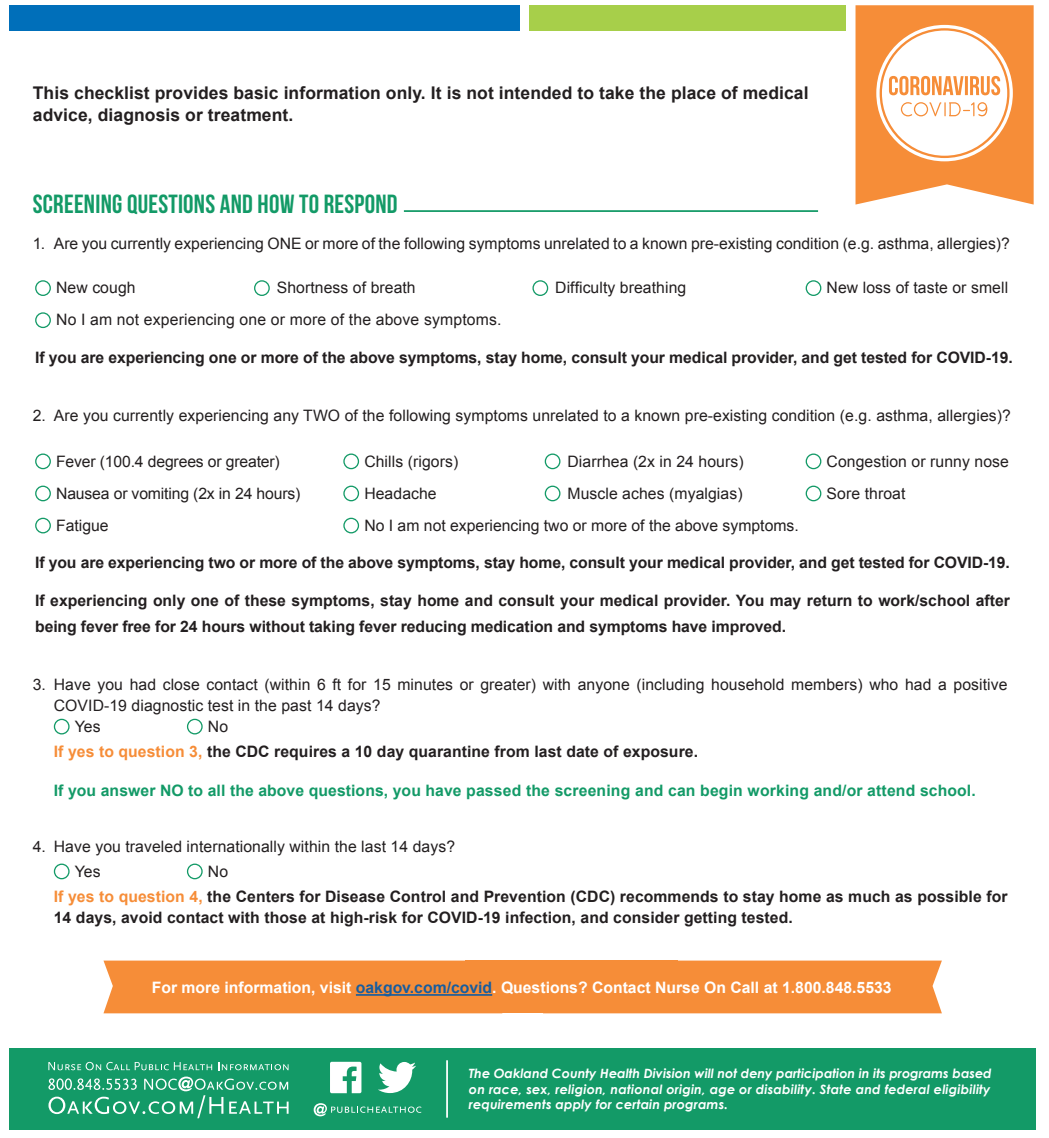
<style>
.page{position:relative;width:1049px;height:1138px;background:#fff}
.page>*{position:absolute;margin:0;border:0;box-sizing:border-box;transform-origin:0 0}
.t1{font:26.25px "Bebas Neue";letter-spacing:.01em;color:#139a67}
.t2{font:700 17.5px "Arial";letter-spacing:.005em;color:#231f20}
.Body{font:15.75px/21px "Arial";letter-spacing:.005em;color:#231f20}
.Body-2{font:700 15.75px/26.2px "Arial";color:#231f20}
.Body-3{font:700 15.75px "Arial";letter-spacing:.01em;color:#139a67}
.t3{font:700 15.75px "Arial";color:#fff}
.t4{font:italic 700 12.78px "Century Gothic";letter-spacing:.01em;color:#fff}
.s1{color:#f68d38}
.s2{color:#175d9e}
</style>
<div class="page">
<div style="left:529px;top:5px;width:316px;height:26px;background:#a7cf4a"></div>
<div style="left:9px;top:5px;width:510px;height:26px;background:#006fba"></div>
<svg style="left:855px;top:5px;width:178px;height:200px"></svg>
<svg style="left:978px;top:103px;width:7px;height:7px"></svg>
<div style="left:10px;top:1048px;width:1025px;height:82px;background:#139a67"></div>
<hr style="left:446px;top:1060px;width:2px;height:58px;background:#fff">
<svg style="left:48px;top:1062px;width:164px;height:8px"></svg>
<svg style="left:218px;top:1062px;width:70px;height:8px"></svg>
<svg style="left:48px;top:1077px;width:240px;height:41px"></svg>
<svg style="left:330px;top:1062px;width:31px;height:31px"></svg>
<svg style="left:378px;top:1062px;width:38px;height:31px"></svg>
<svg style="left:313px;top:1103px;width:108px;height:13px"></svg>
<hr style="left:404px;top:210px;width:414px;height:2px;background:#139a67">
<div style="left:35px;top:280px;width:16px;height:16px;border:1px solid #139a67;border-radius:50%"></div>
<div style="left:254px;top:280px;width:16px;height:16px;border:1px solid #139a67;border-radius:50%"></div>
<div style="left:532px;top:280px;width:16px;height:16px;border:1px solid #139a67;border-radius:50%"></div>
<div style="left:805px;top:280px;width:16px;height:16px;border:1px solid #139a67;border-radius:50%"></div>
<div style="left:35px;top:312px;width:16px;height:16px;border:1px solid #139a67;border-radius:50%"></div>
<div style="left:35px;top:453px;width:16px;height:16px;border:1px solid #139a67;border-radius:50%"></div>
<div style="left:343px;top:453px;width:16px;height:16px;border:1px solid #139a67;border-radius:50%"></div>
<div style="left:544px;top:453px;width:16px;height:16px;border:1px solid #139a67;border-radius:50%"></div>
<div style="left:805px;top:453px;width:16px;height:16px;border:1px solid #139a67;border-radius:50%"></div>
<div style="left:35px;top:486px;width:16px;height:15px;border:1px solid #139a67;border-radius:50%"></div>
<div style="left:343px;top:486px;width:16px;height:15px;border:1px solid #139a67;border-radius:50%"></div>
<div style="left:544px;top:486px;width:16px;height:15px;border:1px solid #139a67;border-radius:50%"></div>
<div style="left:805px;top:486px;width:16px;height:15px;border:1px solid #139a67;border-radius:50%"></div>
<div style="left:35px;top:518px;width:16px;height:15px;border:1px solid #139a67;border-radius:50%"></div>
<div style="left:343px;top:518px;width:16px;height:15px;border:1px solid #139a67;border-radius:50%"></div>
<div style="left:54px;top:719px;width:16px;height:15px;border:1px solid #139a67;border-radius:50%"></div>
<div style="left:187px;top:719px;width:16px;height:15px;border:1px solid #139a67;border-radius:50%"></div>
<div style="left:54px;top:864px;width:16px;height:15px;border:1px solid #139a67;border-radius:50%"></div>
<div style="left:187px;top:864px;width:16px;height:15px;border:1px solid #139a67;border-radius:50%"></div>
<div style="left:103px;top:961px;width:362px;height:52px;background:#f68d38"></div>
<div style="left:677px;top:961px;width:264px;height:52px;background:#f68d38"></div>
<div style="left:465px;top:961px;width:212px;height:52px;background:#f68d38"></div>
<hr style="left:356px;top:994px;width:136px;height:2px;background:#175d9e">
<p class="t2" style="left:33px;top:81px;width:777px">This checklist provides basic information only. It is not intended to take the place of medical</p>
<p class="t2" style="left:33px;top:104px;width:262px">advice, diagnosis or treatment.</p>
<p class="t1" style="left:33px;top:189px;width:366px">SCREENING QUESTIONS AND HOW TO RESPOND</p>
<p class="Body" style="left:33px;top:233px;width:978px">1. Are you currently experiencing ONE or more of the following symptoms unrelated to a known pre-existing condition (e.g. asthma, allergies)?</p>
<p class="Body" style="left:56px;top:277px;width:81px">New cough</p>
<p class="Body" style="left:277px;top:277px;width:140px">Shortness of breath</p>
<p class="Body" style="left:555px;top:277px;width:132px">Difficulty breathing</p>
<p class="Body" style="left:826px;top:277px;width:183px">New loss of taste or smell</p>
<p class="Body" style="left:56px;top:310px;width:447px">No I am not experiencing one or more of the above symptoms.</p>
<p class="Body-2" style="left:35px;top:345px;width:978px">If you are experiencing one or more of the above symptoms, stay home, consult your medical provider, and get tested for COVID-19.</p>
<p class="Body" style="left:33px;top:405px;width:979px">2. Are you currently experiencing any TWO of the following symptoms unrelated to a known pre-existing condition (e.g. asthma, allergies)?</p>
<p class="Body" style="left:56px;top:451px;width:225px">Fever (100.4 degrees or greater)</p>
<p class="Body" style="left:364px;top:451px;width:95px">Chills (rigors)</p>
<p class="Body" style="left:567px;top:451px;width:178px">Diarrhea (2x in 24 hours)</p>
<p class="Body" style="left:826px;top:451px;width:184px">Congestion or runny nose</p>
<p class="Body" style="left:56px;top:483px;width:246px">Nausea or vomiting (2x in 24 hours)</p>
<p class="Body" style="left:364px;top:483px;width:74px">Headache</p>
<p class="Body" style="left:567px;top:483px;width:177px">Muscle aches (myalgias)</p>
<p class="Body" style="left:826px;top:483px;width:80px">Sore throat</p>
<p class="Body" style="left:56px;top:515px;width:54px">Fatigue</p>
<p class="Body" style="left:364px;top:515px;width:436px">No I am not experiencing two or more of the above symptoms.</p>
<p class="Body-2" style="left:35px;top:550px;width:976px">If you are experiencing two or more of the above symptoms, stay home, consult your medical provider, and get tested for COVID-19.</p>
<p class="Body-2" style="left:35px;top:587px;width:976px">If experiencing only one of these symptoms, stay home and consult your medical provider. You may return to work/school after being fever free for 24 hours without taking fever reducing medication and symptoms have improved.</p>
<p class="Body" style="left:54px;top:674px;width:955px;text-indent:-21px">3. Have you had close contact (within 6 ft for 15 minutes or greater) with anyone (including household members) who had a positive<br>COVID-19 diagnostic test in the past 14 days?</p>
<p class="Body" style="left:75px;top:716px;width:27px">Yes</p>
<p class="Body" style="left:208px;top:716px;width:22px">No</p>
<p class="Body-2" style="left:54px;top:739px;width:645px"><span class="s1">If yes to question 3,</span> the CDC requires a 10 day quarantine from last date of exposure.</p>
<p class="Body-3" style="left:54px;top:780px;width:923px">If you answer NO to all the above questions, you have passed the screening and can begin working and/or attend school.</p>
<p class="Body" style="left:33px;top:836px;width:424px">4. Have you traveled internationally within the last 14 days?</p>
<p class="Body" style="left:75px;top:861px;width:27px">Yes</p>
<p class="Body" style="left:208px;top:861px;width:22px">No</p>
<p class="Body-2" style="left:54px;top:886px;width:955px;line-height:21px"><span class="s1">If yes to question 4,</span> the Centers for Disease Control and Prevention (CDC) recommends to stay home as much as possible for<br>14 days, avoid contact with those at high-risk for COVID-19 infection, and consider getting tested.</p>
<p class="t3" style="left:152px;top:977px;width:741px">For more information, visit <span class="s2">oakgov.com/covid</span>. Questions? Contact Nurse On Call at 1.800.848.5533</p>
<p class="t4" style="left:469px;top:1064px;width:524px">The Oakland County Health Division will not deny participation in its programs based</p>
<p class="t4" style="left:469px;top:1079px;width:523px">on race, sex, religion, national origin, age or disability. State and federal eligibility</p>
<p class="t4" style="left:469px;top:1095px;width:261px">requirements apply for certain programs.</p>
</div>
